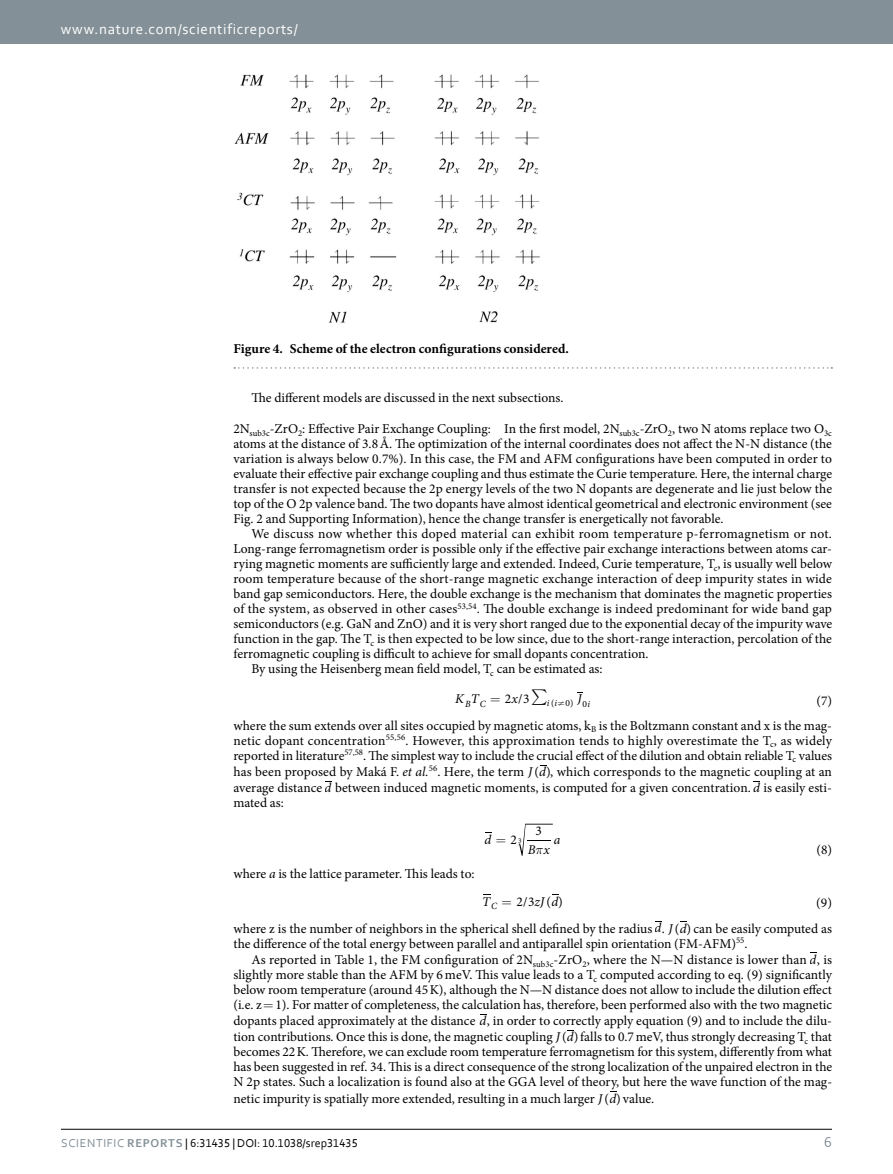
<style>
.page{position:relative;width:893px;height:1174px;background:#fff}
.page>*{position:absolute;margin:0;border:0;box-sizing:border-box;transform-origin:0 0}
.t1{font:15px "Corbel";letter-spacing:.045em;color:#fff}
.t2{font:15px "Corbel";color:#839097}
.t3{font:13.5px/15.5px "Minion Pro";color:#000;text-align:justify}
.t4{font:13.5px "Minion Pro";letter-spacing:.02em;color:#000}
.t5{font:700 13.5px "Minion Pro";color:#000}
.t6{font:13.35px "Minion Pro";color:#000}
.t7{font:italic 13.35px "Minion Pro";color:#000}
.t8{font:12px "Corbel";color:#000}
.t9{font:italic 9.45px "Minion Pro";color:#000}
.t10{font:9.45px "Minion Pro";color:#000}
.t11{font:7.35px "Minion Pro";color:#000}
.s1{font-style:italic}
.s2{font-style:normal}
.s3{font-style:italic;font-size:13.35px}
.s4{font-size:13.35px}
.s5{color:#839097}
.s6{font-weight:700;color:#839097}
</style>
<div class="page">
<div style="left:0;top:0;width:893px;height:43px;background:#839097"></div>
<hr style="left:61px;top:1129px;width:771px;height:1px;background:#000">
<img style="left:234px;top:74px;width:306px;height:249px">
<svg style="left:234px;top:367px;width:598px;height:2px"></svg>
<svg style="left:518px;top:823px;width:35px;height:32px"></svg>
<p class="t1" style="left:61px;top:19px;width:238px">www.nature.com/scientificreports/</p>
<p class="t5" style="left:233px;top:339px;width:337px">Figure 4. Scheme of the electron configurations considered.</p>
<p class="t3" style="left:251px;top:390px;width:314px">The different models are discussed in the next subsections.</p>
<p class="t3" style="left:233px;top:421px;width:600px;line-height:15px">2N<sub>sub3c</sub>-ZrO<sub>2</sub>: Effective Pair Exchange Coupling: In the first model, 2N<sub>sub3c</sub>-ZrO<sub>2</sub>, two N atoms replace two O<sub>3c </sub>atoms at the distance of 3.8Å. The optimization of the internal coordinates does not affect the N-N distance (the variation is always below 0.7%). In this case, the FM and AFM configurations have been computed in order to evaluate their effective pair exchange coupling and thus estimate the Curie temperature. Here, the internal charge transfer is not expected because the 2p energy levels of the two N dopants are degenerate and lie just below the top of the O 2p valence band. The two dopants have almost identical geometrical and electronic environment (see Fig. 2 and Supporting Information), hence the change transfer is energetically not favorable.</p>
<p class="t4" style="left:251px;top:525px;width:582px">We discuss now whether this doped material can exhibit room temperature p-ferromagnetism or not.</p>
<p class="t3" style="left:233px;top:541px;width:600px">Long-range ferromagnetism order is possible only if the effective pair exchange interactions between atoms car-</p>
<p class="t3" style="left:233px;top:556px;width:600px">rying magnetic moments are sufficiently large and extended. Indeed, Curie temperature, T<sub>c</sub>, is usually well below</p>
<p class="t3" style="left:233px;top:571px;width:600px">room temperature because of the short-range magnetic exchange interaction of deep impurity states in wide</p>
<p class="t3" style="left:233px;top:586px;width:600px">band gap semiconductors. Here, the double exchange is the mechanism that dominates the magnetic properties</p>
<p class="t3" style="left:233px;top:601px;width:600px">of the system, as observed in other cases<sup>53,54</sup>. The double exchange is indeed predominant for wide band gap</p>
<p class="t3" style="left:233px;top:616px;width:600px">semiconductors (e.g. GaN and ZnO) and it is very short ranged due to the exponential decay of the impurity wave</p>
<p class="t3" style="left:233px;top:631px;width:600px">function in the gap. The T<sub>c</sub> is then expected to be low since, due to the short-range interaction, percolation of the</p>
<p class="t3" style="left:233px;top:646px;width:417px">ferromagnetic coupling is difficult to achieve for small dopants concentration.</p>
<p class="t3" style="left:251px;top:661px;width:353px">By using the Heisenberg mean field model, T<sub>c</sub> can be estimated as:</p>
<p class="t7" style="left:455px;top:689px;width:32px">KT<sub>B</sub> <sub>C</sub></p>
<p class="t6" style="left:505px;top:690px;width:19px">2 /<span class="s1">x</span></p>
<p class="t7" style="left:577px;top:689px;width:6px">J</p>
<p class="t9" style="left:523px;top:696px;width:48px"><sup>3</sup>∑i i<span class="s2">( 0</span></p>
<p class="t10" style="left:558px;top:697px;width:34px">≠) 0<span class="s1">i</span></p>
<p class="t6" style="left:816px;top:692px;width:17px">(7)</p>
<p class="t3" style="left:233px;top:717px;width:600px">where the sum extends over all sites occupied by magnetic atoms, k<sub>B</sub> is the Boltzmann constant and x is the mag&shy;netic dopant concentration<sup>55,56</sup>. However, this approximation tends to highly overestimate the T<sub>c</sub>, as widely reported in literature<sup>57,58</sup>. The simplest way to include the crucial effect of the dilution and obtain reliable T<sub>c</sub> values has been proposed by Maká F. <span class="s1">et al.</span><sup>56</sup>. Here, the term <span class="s3">J d</span><span class="s4">( )</span>, which corresponds to the magnetic coupling at an average distance <span class="s3">d</span> between induced magnetic moments, is computed for a given concentration. <span class="s3">d</span> is easily esti&shy;mated as:</p>
<p class="t7" style="left:485px;top:830px;width:8px">d</p>
<p class="t7" style="left:528px;top:841px;width:23px">B x</p>
<p class="t6" style="left:536px;top:822px;width:8px">3</p>
<p class="t6" style="left:510px;top:830px;width:8px">2</p>
<p class="t7" style="left:554px;top:830px;width:8px">a</p>
<p class="t11" style="left:518px;top:835px;width:5px">3</p>
<p class="t6" style="left:816px;top:840px;width:17px">(8)</p>
<p class="t3" style="left:233px;top:866px;width:243px">where <span class="s1">a</span> is the lattice parameter. This leads to:</p>
<p class="t7" style="left:482px;top:892px;width:10px">T</p>
<p class="t7" style="left:534px;top:892px;width:7px">z</p>
<p class="t9" style="left:491px;top:899px;width:8px">C</p>
<p class="t6" style="left:516px;top:892px;width:48px">2/3 (<span class="s1">J d</span>)</p>
<p class="t6" style="left:816px;top:894px;width:17px">(9)</p>
<p class="t3" style="left:233px;top:921px;width:600px;line-height:15px">where z is the number of neighbors in the spherical shell defined by the radius <span class="s3">d</span>. <span class="s3">J d</span><span class="s4">( )</span> can be easily computed as the difference of the total energy between parallel and antiparallel spin orientation (FM-AFM)<sup>55</sup>.</p>
<p class="t3" style="left:233px;top:952px;width:600px;text-indent:18px">As reported in Table 1, the FM configuration of 2N<sub>sub3c</sub>-ZrO<sub>2</sub>, where the N—N distance is lower than <span class="s3">d</span>, is slightly more stable than the AFM by 6 meV. This value leads to a T<sub>c</sub> computed according to eq. (9) significantly below room temperature (around 45K), although the N—N distance does not allow to include the dilution effect (i.e. z 1). For matter of completeness, the calculation has, therefore, been performed also with the two magnetic dopants placed approximately at the distance <span class="s3">d</span>, in order to correctly apply equation (9) and to include the dilu&shy;tion contributions. Once this is done, the magnetic coupling <span class="s3">J d</span><span class="s4">( )</span> falls to 0.7meV, thus strongly decreasing T<sub>c</sub> that becomes 22K. Therefore, we can exclude room temperature ferromagnetism for this system, differently from what has been suggested in ref. 34. This is a direct consequence of the strong localization of the unpaired electron in the N 2p states. Such a localization is found also at the GGA level of theory, but here the wave function of the mag&shy;netic impurity is spatially more extended, resulting in a much larger <span class="s3">J d</span><span class="s4">( )</span> value.</p>
<p class="t8" style="left:61px;top:1135px;width:298px"><span class="s5">Scientific</span> <span class="s6">REPORTS</span> | 6:31435 | DOI: 10.1038/srep31435</p>
<p class="t2" style="left:824px;top:1132px;width:9px">6</p>
</div>
